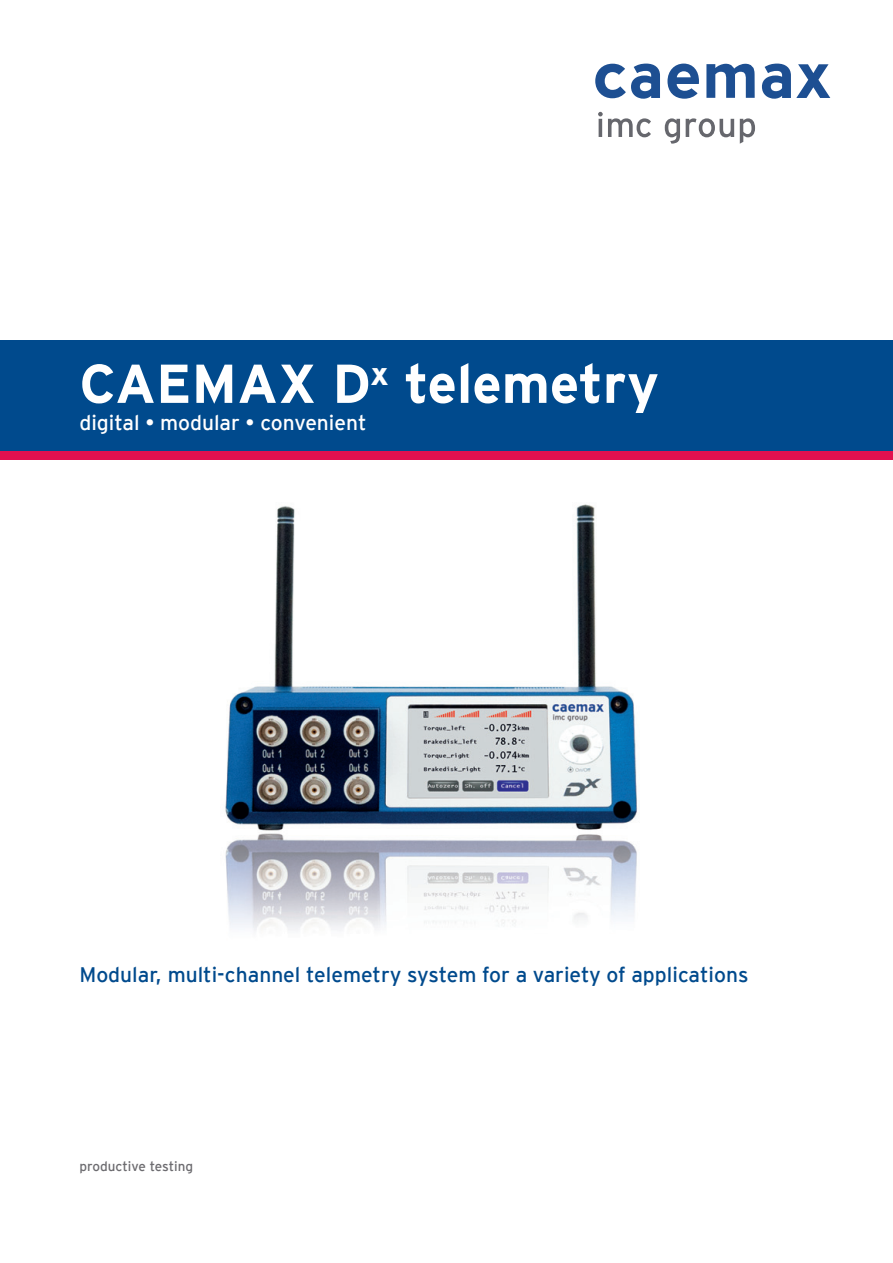
<style>
.page{position:relative;width:893px;height:1263px;background:#fff}
.page>*{position:absolute;margin:0;border:0;box-sizing:border-box;transform-origin:0 0}
.t1{font:700 54.6px "Interstate";color:#fff}
.t2{font:21px "Interstate";color:#004a8d}
.t3{font:21px "Interstate";color:#fff}
.t4{font:13.5px "Interstate";color:#6c6b6f}
</style>
<div class="page">
<div style="left:0;top:340px;width:893px;height:111px;background:#004a8d"></div>
<div style="left:0;top:451px;width:893px;height:8px;background:#e2104f"></div>
<svg style="left:598px;top:112px;width:53px;height:25px"></svg>
<svg style="left:665px;top:118px;width:15px;height:26px"></svg>
<svg style="left:686px;top:118px;width:48px;height:19px"></svg>
<svg style="left:740px;top:118px;width:15px;height:26px"></svg>
<svg style="left:667px;top:64px;width:32px;height:35px"></svg>
<svg style="left:762px;top:64px;width:68px;height:35px"></svg>
<svg style="left:595px;top:64px;width:65px;height:35px"></svg>
<svg style="left:706px;top:63px;width:49px;height:35px"></svg>
<img style="left:225px;top:504px;width:412px;height:427px">
<h1 class="t1" style="left:79px;top:353px;width:581px">CAEMAX D<sup>x</sup> telemetry</h1>
<p class="t3" style="left:79px;top:411px;width:289px">digital • modular • convenient</p>
<p class="t2" style="left:79px;top:962px;width:671px">Modular, multi-channel telemetry system for a variety of applications</p>
<p class="t4" style="left:79px;top:1158px;width:115px">productive testing</p>
</div>
